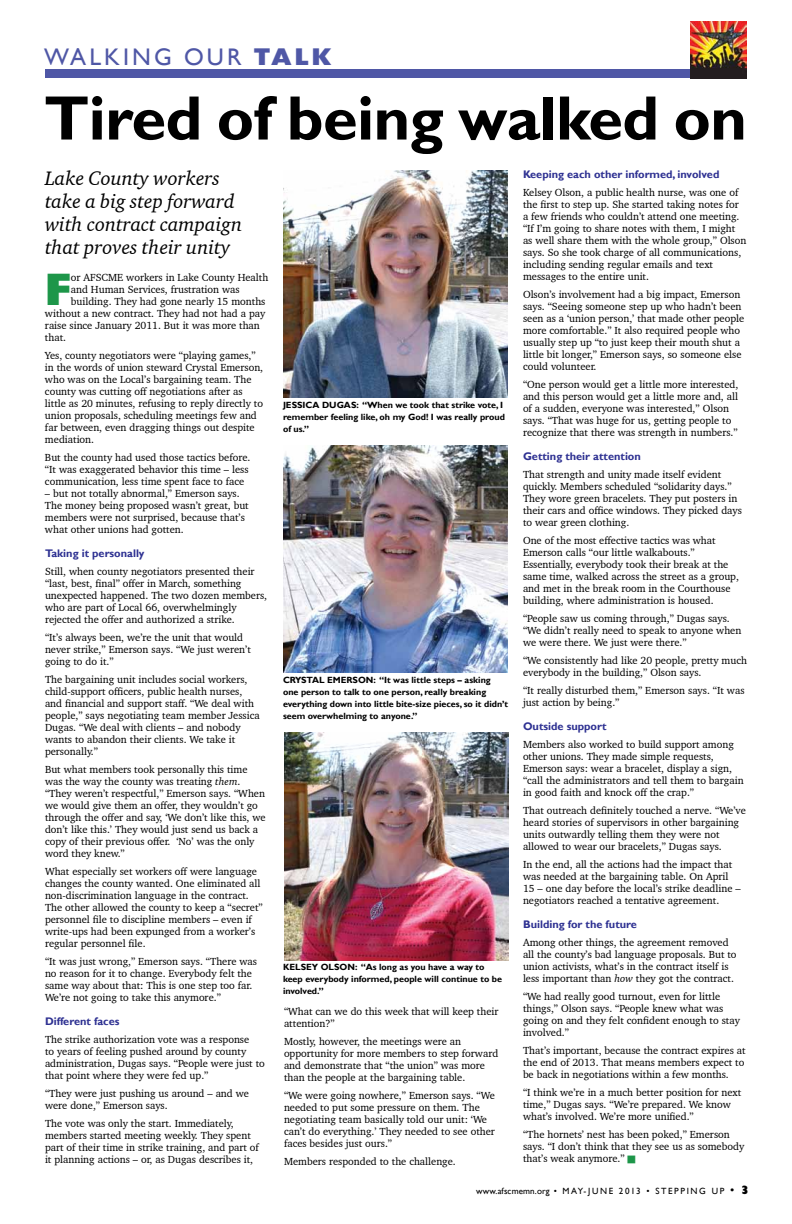
<style>
.page{position:relative;width:792px;height:1224px;background:#fff}
.page>*{position:absolute;margin:0;border:0;box-sizing:border-box;transform-origin:0 0}
.t1{font:700 63px "Gill Sans";letter-spacing:-.01em;color:#000}
.t2{font:45.1px "Gill Sans Std Extra Bold Disp";color:#1d9649}
.t3{font:24px "Gill Sans";letter-spacing:.13em;color:#4f57a6}
.t4{font:24px "Gill Sans Std Extra Bold Disp";color:#4f57a6}
.t5{font:italic 20px/23px "Charter BT Pro";color:#000}
.t6{font:700 11px "Gill Sans";color:#2e3192}
.t7{font:10.5px/12px "Charter BT Pro";color:#000}
.t8{font:700 9px/12px "Gill Sans";color:#000}
.t9{font:9px "Gill Sans";letter-spacing:.18em;color:#000}
.s1{font-style:italic}
.s2{color:#1d9649}
.s3{font-size:12px}
.s4{font-family:"Gill Sans Std Extra Bold Disp";font-size:12px}
</style>
<div class="page">
<div style="left:45px;top:70px;width:649px;height:8px;background:#4f57a6"></div>
<img style="left:690px;top:22px;width:57px;height:57px">
<img style="left:284px;top:732px;width:225px;height:228px">
<img style="left:283px;top:170px;width:225px;height:228px">
<img style="left:283px;top:445px;width:225px;height:228px">
<h3 class="t3" style="left:44px;top:43px;width:160px">WALKING OUR</h3>
<h3 class="t4" style="left:254px;top:42px;width:79px">talk</h3>
<h1 class="t1" style="left:44px;top:80px;width:705px">Tired of being walked on</h1>
<h3 class="t5" style="left:45px;top:167px;width:199px">Lake County workers take a big step forward with contract campaign that proves their unity</h3>
<h2 class="t2" style="left:45px;top:262px;width:27px">F</h2>
<p class="t7" style="left:71px;top:271px;width:199px">or AFSCME workers in Lake County Health</p>
<p class="t7" style="left:71px;top:283px;width:170px">and Human Services, frustration was</p>
<p class="t7" style="left:71px;top:295px;width:196px">building. They had gone nearly 15 months</p>
<p class="t7" style="left:45px;top:307px;width:222px">without a new contract. They had not had a pay</p>
<p class="t7" style="left:45px;top:319px;width:216px">raise since January 2011. But it was more than</p>
<p class="t7" style="left:45px;top:331px;width:23px">that.</p>
<p class="t7" style="left:45px;top:349px;width:220px">Yes, county negotiators were “playing games,” in the words of union steward Crystal Emerson, who was on the Local’s bargaining team. The county was cutting off negotiations after as little as 20 minutes, refusing to reply directly to union proposals, scheduling meetings few and far between, even dragging things out despite mediation.</p>
<p class="t7" style="left:45px;top:451px;width:207px">But the county had used those tactics before. “It was exaggerated behavior this time – less communication, less time spent face to face</p>
<p class="t7" style="left:45px;top:487px;width:205px">– but not totally abnormal,” Emerson says.<br>The money being proposed wasn’t great, but members were not surprised, because that’s what other unions had gotten.</p>
<p class="t6" style="left:45px;top:547px;width:101px">Taking it personally</p>
<p class="t7" style="left:45px;top:565px;width:224px">Still, when county negotiators presented their “last, best, final” offer in March, something unexpected happened. The two dozen members, who are part of Local 66, overwhelmingly rejected the offer and authorized a strike.</p>
<p class="t7" style="left:45px;top:631px;width:207px">“It’s always been, we’re the unit that would never strike,” Emerson says. “We just weren’t going to do it.”</p>
<p class="t7" style="left:45px;top:673px;width:216px">The bargaining unit includes social workers, child-support officers, public health nurses, and financial and support staff. “We deal with people,” says negotiating team member Jessica Dugas. “We deal with clients – and nobody wants to abandon their clients. We take it personally.”</p>
<p class="t7" style="left:45px;top:763px;width:222px">But what members took personally this time was the way the county was treating <span class="s1">them</span>. “They weren’t respectful,” Emerson says. “When we would give them an offer, they wouldn’t go through the offer and say, ‘We don’t like this, we don’t like this.’ They would just send us back a copy of their previous offer. ‘No’ was the only word they knew.”</p>
<p class="t7" style="left:45px;top:865px;width:219px">What especially set workers off were language changes the county wanted. One eliminated all non-discrimination language in the contract.<br>The other allowed the county to keep a “secret” personnel file to discipline members – even if write-ups had been expunged from a worker’s regular personnel file.</p>
<p class="t7" style="left:45px;top:955px;width:214px">“It was just wrong,” Emerson says. “There was no reason for it to change. Everybody felt the same way about that: This is one step too far.<br>We’re not going to take this anymore.”</p>
<p class="t6" style="left:45px;top:1015px;width:76px">Different faces</p>
<p class="t7" style="left:45px;top:1033px;width:221px">The strike authorization vote was a response<br>to years of feeling pushed around by county administration, Dugas says. “People were just to that point where they were fed up.”</p>
<p class="t7" style="left:45px;top:1087px;width:206px">“They were just pushing us around – and we were done,” Emerson says.</p>
<p class="t7" style="left:45px;top:1117px;width:216px">The vote was only the start. Immediately, members started meeting weekly. They spent part of their time in strike training, and part of it planning actions – or, as Dugas describes it,</p>
<p class="t8" style="left:283px;top:399px;width:10px">Jess</p>
<p class="t8" style="left:303px;top:399px;width:42px">ica Dugas</p>
<p class="t8" style="left:283px;top:399px;width:223px;text-indent:73px">: “When we took that strike vote, I remember feeling like, oh my God! I was really proud of us.”</p>
<p class="t8" style="left:283px;top:675px;width:226px;text-indent:90px">: “It was little steps – asking one person to talk to one person, really breaking everything down into little bite-size pieces, so it didn’t seem overwhelming to anyone.”</p>
<p class="t8" style="left:283px;top:675px;width:25px">Crystal</p>
<p class="t8" style="left:327px;top:675px;width:14px">Emerson</p>
<p class="t8" style="left:283px;top:962px;width:221px;text-indent:72px">: “As long as you have a way to keep everybody informed, people will continue to be involved.”</p>
<p class="t8" style="left:283px;top:962px;width:13px">Kelse</p>
<p class="t8" style="left:312px;top:962px;width:25px">y Olson</p>
<p class="t7" style="left:284px;top:1005px;width:216px">“What can we do this week that will keep their attention?”</p>
<p class="t7" style="left:284px;top:1035px;width:216px">Mostly, however, the meetings were an opportunity for more members to step forward and demonstrate that “the union” was more than the people at the bargaining table.</p>
<p class="t7" style="left:284px;top:1089px;width:212px">“We were going nowhere,” Emerson says. “We needed to put some pressure on them. The negotiating team basically told our unit: ‘We can’t do everything.’ They needed to see other faces besides just ours.”</p>
<p class="t7" style="left:284px;top:1155px;width:173px">Members responded to the challenge.</p>
<p class="t6" style="left:523px;top:167px;width:198px">Keeping each other informed, involved</p>
<p class="t7" style="left:523px;top:186px;width:225px">Kelsey Olson, a public health nurse, was one of the first to step up. She started taking notes for a few friends who couldn’t attend one meeting. “If I’m going to share notes with them, I might as well share them with the whole group,” Olson says. So she took charge of all communications, including sending regular emails and text messages to the entire unit.</p>
<p class="t7" style="left:523px;top:288px;width:223px">Olson’s involvement had a big impact, Emerson says. “Seeing someone step up who hadn’t been seen as a ‘union person,’ that made other people more comfortable.” It also required people who usually step up “to just keep their mouth shut a little bit longer,” Emerson says, so someone else could volunteer.</p>
<p class="t7" style="left:523px;top:378px;width:217px">“One person would get a little more interested, and this person would get a little more and, all of a sudden, everyone was interested,” Olson says. “That was huge for us, getting people to recognize that there was strength in numbers.”</p>
<p class="t6" style="left:523px;top:449px;width:119px">Getting their attention</p>
<p class="t7" style="left:523px;top:468px;width:221px">That strength and unity made itself evident quickly. Members scheduled “solidarity days.” They wore green bracelets. They put posters in their cars and office windows. They picked days to wear green clothing.</p>
<p class="t7" style="left:523px;top:534px;width:218px">One of the most effective tactics was what Emerson calls “our little walkabouts.” Essentially, everybody took their break at the same time, walked across the street as a group, and met in the break room in the Courthouse building, where administration is housed.</p>
<p class="t7" style="left:523px;top:612px;width:220px">“People saw us coming through,” Dugas says. “We didn’t really need to speak to anyone when we were there. We just were there.”</p>
<p class="t7" style="left:523px;top:654px;width:225px">“We consistently had like 20 people, pretty much everybody in the building,” Olson says.</p>
<p class="t7" style="left:523px;top:684px;width:223px">“It really disturbed them,” Emerson says. “It was just action by being.”</p>
<p class="t6" style="left:523px;top:719px;width:85px">Outside support</p>
<p class="t7" style="left:523px;top:738px;width:222px">Members also worked to build support among other unions. They made simple requests, Emerson says: wear a bracelet, display a sign, “call the administrators and tell them to bargain in good faith and knock off the crap.”</p>
<p class="t7" style="left:523px;top:804px;width:224px">That outreach definitely touched a nerve. “We’ve heard stories of supervisors in other bargaining units outwardly telling them they were not allowed to wear our bracelets,” Dugas says.</p>
<p class="t7" style="left:523px;top:858px;width:219px">In the end, all the actions had the impact that was needed at the bargaining table. On April 15 – one day before the local’s strike deadline – negotiators reached a tentative agreement.</p>
<p class="t6" style="left:523px;top:917px;width:116px">Building for the future</p>
<p class="t7" style="left:523px;top:936px;width:215px">Among other things, the agreement removed all the county’s bad language proposals. But to union activists, what’s in the contract itself is less important than <span class="s1">how</span> they got the contract.</p>
<p class="t7" style="left:523px;top:990px;width:218px">“We had really good turnout, even for little things,” Olson says. “People knew what was going on and they felt confident enough to stay involved.”</p>
<p class="t7" style="left:523px;top:1044px;width:224px">That’s important, because the contract expires at the end of 2013. That means members expect to be back in negotiations within a few months.</p>
<p class="t7" style="left:523px;top:1086px;width:220px">“I think we’re in a much better position for next time,” Dugas says. “We’re prepared. We know what’s involved. We’re more unified.”</p>
<p class="t7" style="left:523px;top:1128px;width:223px">“The hornets’ nest has been poked,” Emerson says. “I don’t think that they see us as somebody that’s weak anymore.” <span class="s2">■</span></p>
<p class="t9" style="left:476px;top:1185px;width:273px">WWW.AFSCMEMN.ORG • MAY-JU NE 2013 • STEPPING UP <span class="s3">•</span> <span class="s4">3</span></p>
</div>
